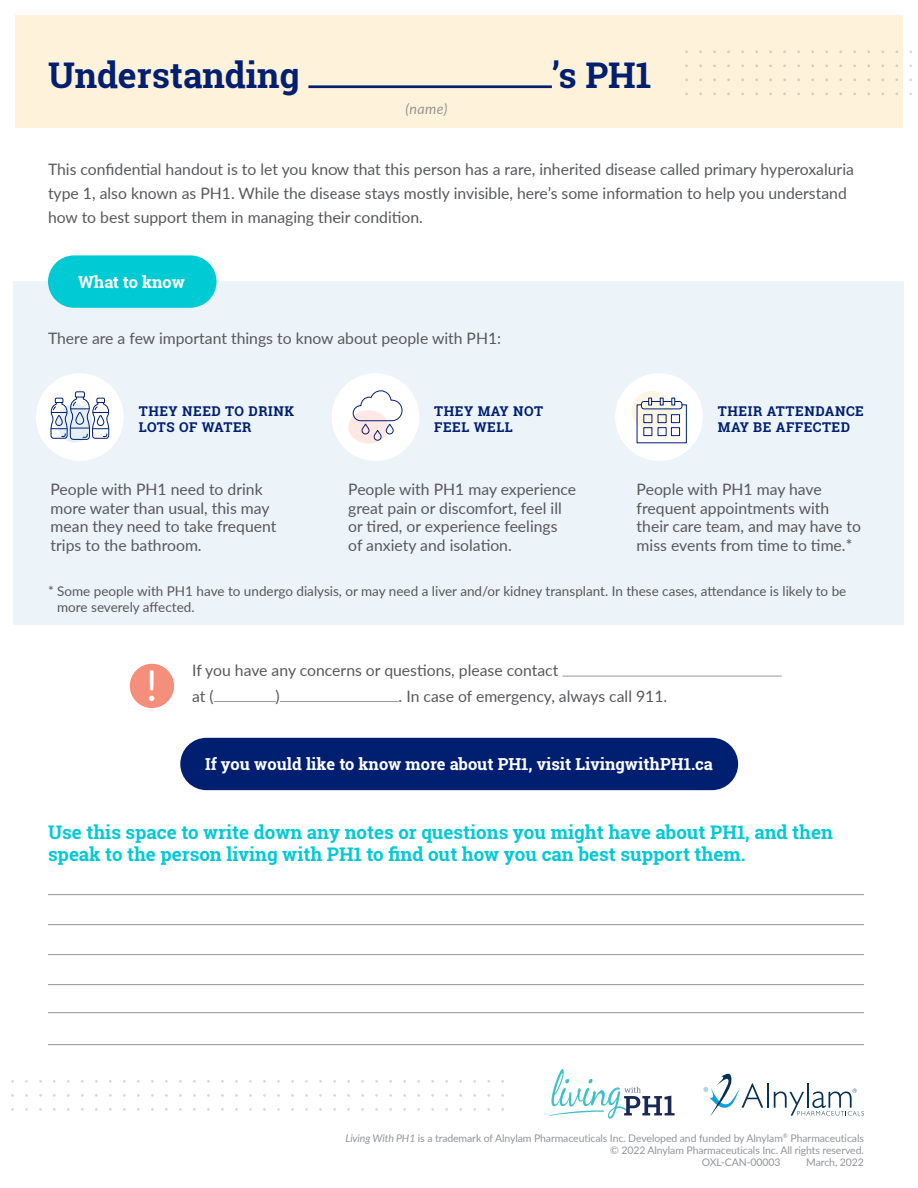
<style>
.page{position:relative;width:918px;height:1188px;background:#fff}
.page>*{position:absolute;margin:0;border:0;box-sizing:border-box;transform-origin:0 0}
.Heading_1{font:42.45px "Lato";color:#fff}
.Heading_1-2{font:700 35.4px "Roboto Slab";color:#001f70}
.t1{font:700 18.75px/22.5px "Roboto Slab";color:#00cad4}
.callout{font:700 16.5px "Roboto Slab";color:#fff}
.t2{font:15.75px/18.9px "Lato";color:#57585a}
.t3{font:italic 14.25px "Lato";color:#939598}
.t4{font:13.5px/16.2px "Lato";color:#57585a}
.t5{font:700 13.5px/16.2px "Roboto Slab";letter-spacing:.04em;color:#001f70}
.t6{font:10.5px/12px "Lato";letter-spacing:-.01em;color:#939598}
.s1{font-style:italic}
</style>
<div class="page">
<div style="left:15px;top:15px;width:888px;height:112px;background:#fff2db"></div>
<svg style="left:703px;top:1073px;width:60px;height:43px"></svg>
<hr style="left:767px;top:1084px;width:2px;height:24px;background:#093153">
<hr style="left:807px;top:1084px;width:2px;height:24px;background:#093153">
<svg style="left:774px;top:1089px;width:90px;height:27px"></svg>
<div style="left:14px;top:281px;width:890px;height:344px;background:#ecf3f9"></div>
<div style="left:48px;top:255px;width:169px;height:53px;background:#00cad4;border-radius:26px"></div>
<div style="left:180px;top:738px;width:558px;height:52px;background:#001f70;border-radius:26px"></div>
<hr style="left:48px;top:894px;width:816px;height:1px;background:#939598">
<hr style="left:48px;top:924px;width:816px;height:1px;background:#939598">
<hr style="left:48px;top:954px;width:816px;height:1px;background:#939598">
<hr style="left:48px;top:984px;width:816px;height:1px;background:#939598">
<hr style="left:48px;top:1012px;width:816px;height:1px;background:#939598">
<hr style="left:48px;top:1044px;width:816px;height:1px;background:#939598">
<div style="left:36px;top:373px;width:88px;height:88px;background:#fff;border-radius:50%"></div>
<svg style="left:50px;top:391px;width:59px;height:63px"></svg>
<div style="left:332px;top:373px;width:87px;height:88px;background:#fff;border-radius:50%"></div>
<div style="left:348px;top:410px;width:40px;height:34px;background:#ffe8e4;border-radius:50%"></div>
<svg style="left:353px;top:390px;width:50px;height:51px"></svg>
<div style="left:615px;top:373px;width:88px;height:88px;background:#fff;border-radius:50%"></div>
<div style="left:631px;top:391px;width:42px;height:39px;background:#fff5e4;border-radius:50%"></div>
<svg style="left:636px;top:398px;width:51px;height:45px"></svg>
<hr style="left:308px;top:85px;width:244px;height:3px;background:#001f70">
<hr style="left:562px;top:676px;width:220px;height:1px;background:#939598">
<hr style="left:214px;top:701px;width:62px;height:1px;background:#939598">
<hr style="left:280px;top:701px;width:119px;height:1px;background:#939598">
<div style="left:130px;top:664px;width:44px;height:44px;background:#f48f7c;border-radius:50%"></div>
<svg style="left:549px;top:1069px;width:126px;height:50px"></svg>
<p class="Heading_1-2" style="left:48px;top:51px;width:253px">Understanding</p>
<p class="Heading_1-2" style="left:552px;top:51px;width:101px">’s PH1</p>
<p class="t3" style="left:405px;top:99px;width:43px">(name)</p>
<p class="t2" style="left:48px;top:157px;width:807px;line-height:24px">This confidential handout is to let you know that this person has a rare, inherited disease called primary hyperoxaluria type 1, also known as PH1. While the disease stays mostly invisible, here’s some information to help you understand how to best support them in managing their condition.</p>
<p class="callout" style="left:78px;top:271px;width:109px">What to know</p>
<p class="t2" style="left:48px;top:328px;width:455px">There are a few important things to know about people with PH1:</p>
<p class="t5" style="left:139px;top:403px;width:157px">THEY NEED TO DRINK<br>LOTS OF WATER</p>
<p class="t5" style="left:718px;top:403px;width:148px">THEIR ATTENDANCE<br>MAY BE AFFECTED</p>
<p class="t5" style="left:434px;top:403px;width:110px">THEY MAY NOT<br>FEEL WELL</p>
<p class="t2" style="left:51px;top:479px;width:227px">People with PH1 need to drink more water than usual, this may mean they need to take frequent trips to the bathroom.</p>
<p class="t2" style="left:348px;top:479px;width:229px">People with PH1 may experience great pain or discomfort, feel ill or tired, or experience feelings<br>of anxiety and isolation.</p>
<p class="t2" style="left:637px;top:479px;width:226px">People with PH1 may have frequent appointments with their care team, and may have to miss events from time to time.*</p>
<p class="t4" style="left:57px;top:583px;width:791px;text-indent:-9px">* Some people with PH1 have to undergo dialysis, or may need a liver and/or kidney transplant. In these cases, attendance is likely to be more severely affected.</p>
<p class="Heading_1" style="left:146px;top:656px;width:13px">!</p>
<p class="t2" style="left:192px;top:661px;width:368px">If you have any concerns or questions, please contact</p>
<p class="t2" style="left:192px;top:686px;width:23px">at (</p>
<p class="t2" style="left:276px;top:686px;width:6px">)</p>
<p class="t2" style="left:399px;top:686px;width:270px">. In case of emergency, always call 911.</p>
<p class="callout" style="left:205px;top:753px;width:509px">If you would like to know more about PH1, visit LivingwithPH1.ca</p>
<p class="t1" style="left:48px;top:820px;width:787px">Use this space to write down any notes or questions you might have about PH1, and then speak to the person living with PH1 to find out how you can best support them.</p>
<p class="t6" style="left:345px;top:1131px;width:520px"><span class="s1">Living With PH1</span> is a trademark of Alnylam Pharmaceuticals Inc. Developed and funded by Alnylam<sup>®</sup> Pharmaceuticals</p>
<p class="t6" style="left:702px;top:1143px;width:164px;text-indent:-92px">© 2022 Alnylam Pharmaceuticals Inc. All rights reserved.<br>OXL-CAN-00003</p>
<p class="t6" style="left:806px;top:1155px;width:59px">March, 2022</p>
</div>
